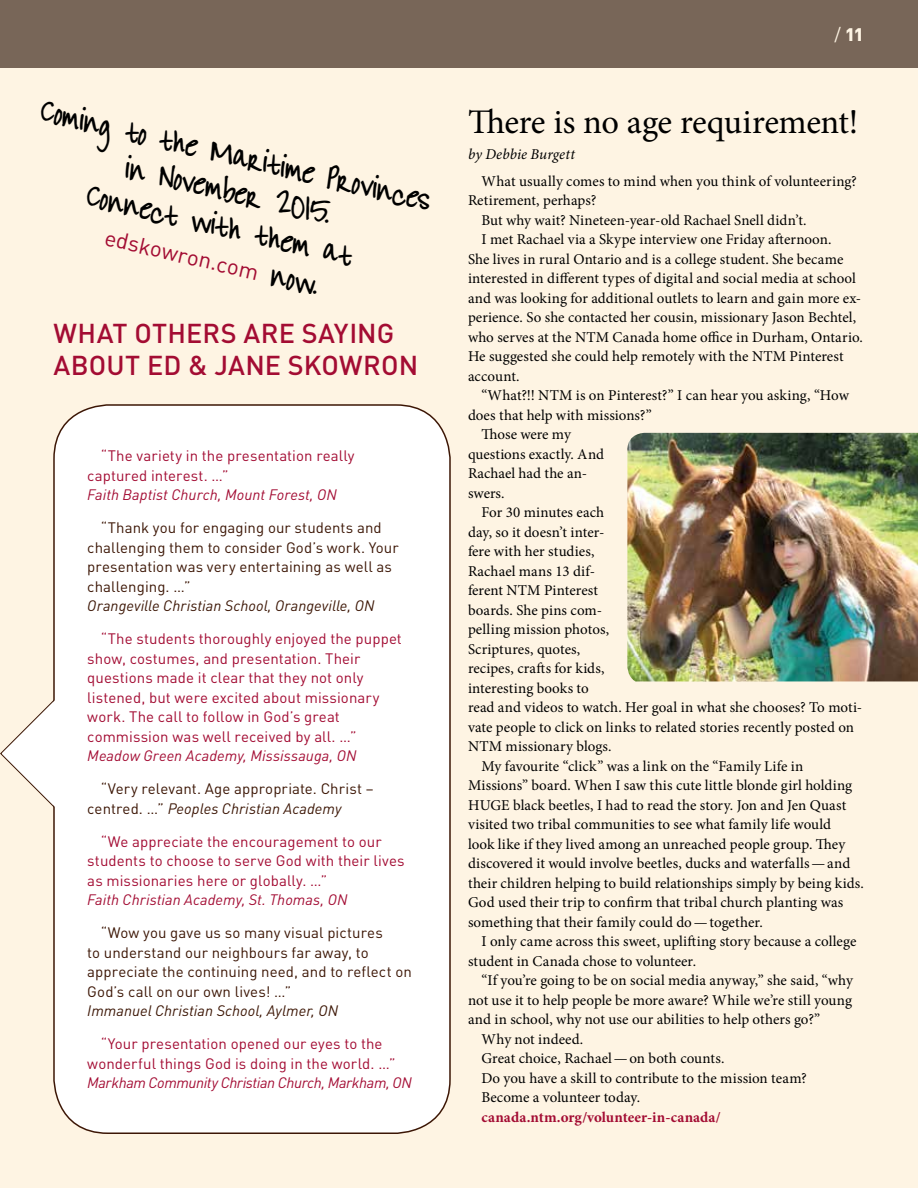
<style>
.page{position:relative;width:918px;height:1188px;background:#fef4e3}
.page>*{position:absolute;margin:0;border:0;box-sizing:border-box;transform-origin:0 0}
.t1{font:34.5px "Minion Pro";letter-spacing:-.015em;color:#000}
.t2{font:500 27px/32.4px "DIN Pro";letter-spacing:.005em;color:#a30c33}
.t3{font:22.5px/36px "Pea Alicia";color:#000;text-align:center}
.t4{font:22.5px "DIN Pro";color:#a30c33}
.t5{font:900 18px "DIN Pro";color:#fef4e3}
.t6{font:18px "DIN Pro";color:#c7911b}
.t7{font:15px "Minion Pro";letter-spacing:.005em;color:#000}
.t8{font:15px/19.5px "DIN Pro";letter-spacing:.005em;color:#a30c33}
.t9{font:15px/19.5px "DIN Pro";letter-spacing:.005em;color:#3c1605}
.t10{font:italic 15px "DIN Pro";color:#a30c33}
.t11{font:italic 15px "DIN Pro";letter-spacing:.005em;color:#3c1605}
.t12{font:italic 15px "DIN Pro";letter-spacing:-.025em;color:#a30c33}
.t13{font:700 15px "Minion Pro";letter-spacing:.005em;color:#a30c33}
.t14{font:italic 15px "Minion Pro";letter-spacing:.005em;color:#000}
.s1{font-family:"Pea Alicia";color:#000}
.s2{font-style:italic}
.s3{font-weight:400}
.s4{color:#c7911b}
</style>
<div class="page">
<div style="left:54px;top:405px;width:396px;height:728px;background:#fff;border-radius:54px"></div>
<div style="left:0;top:0;width:918px;height:68px;background:#786658"></div>
<img style="left:627px;top:433px;width:291px;height:248px">
<svg style="left:0;top:678px;width:55px;height:151px"></svg>
<h3 class="t3" style="left:45px;top:94px;width:401px;rotate:13deg">Coming to the Maritime Provinces in November 2015.<br>Connect with them at</h3>
<h3 class="t4" style="left:109px;top:220px;width:220px;rotate:13deg">edskowron.com <span class="s1">now.</span></h3>
<h2 class="t2" style="left:53px;top:314px;width:366px">WHAT OTHERS ARE SAYING<br>ABOUT ED &amp; JANE SKOWRON</h2>
<p class="t8" style="left:87px;top:445px;width:269px;text-indent:14px">“The variety in the presentation really captured interest. …”</p>
<p class="t10" style="left:87px;top:483px;width:251px">Faith Baptist Church, Mount Forest, ON</p>
<p class="t9" style="left:87px;top:517px;width:313px;text-indent:14px">“Thank you for engaging our students and challenging them to consider God’s work. Your presentation was very entertaining as well as challenging. …”</p>
<p class="t11" style="left:87px;top:594px;width:289px">Orangeville Christian School, Orangeville, ON</p>
<p class="t8" style="left:87px;top:628px;width:316px;text-indent:14px">“The students thoroughly enjoyed the puppet show, costumes, and presentation. Their questions made it clear that they not only listened, but were excited about missionary work. The call to follow in God’s great commission was well received by all. …”</p>
<p class="t10" style="left:87px;top:744px;width:271px">Meadow Green Academy, Mississauga, ON</p>
<p class="t9" style="left:87px;top:778px;width:288px;text-indent:14px">“Very relevant. Age appropriate. Christ – centred. …” <span class="s2">Peoples Christian Academy</span></p>
<p class="t8" style="left:87px;top:830px;width:319px;text-indent:14px">“We appreciate the encouragement to our students to choose to serve God with their lives as missionaries here or globally. …”</p>
<p class="t10" style="left:87px;top:888px;width:262px">Faith Christian Academy, St. Thomas, ON</p>
<p class="t9" style="left:87px;top:922px;width:326px;text-indent:14px">“Wow you gave us so many visual pictures<br>to understand our neighbours far away, to appreciate the continuing need, and to reflect on God’s call on our own lives! …”</p>
<p class="t11" style="left:87px;top:999px;width:253px">Immanuel Christian School, Aylmer, ON</p>
<p class="t8" style="left:87px;top:1033px;width:310px;text-align:center">“Your presentation opened our eyes to the wonderful things God is doing in the world. …”</p>
<p class="t12" style="left:87px;top:1071px;width:326px">Markham Community Christian Church, Markham, ON</p>
<p class="t5" style="left:834px;top:19px;width:31px"><span class="s3">/</span> 1 1<span class="s4">3</span></p>
<p class="t6" style="left:843px;top:20px;width:8px">/</p>
<h1 class="t1" style="left:468px;top:99px;width:392px">There is no age requirement!</h1>
<p class="t14" style="left:468px;top:144px;width:108px">by Debbie Burgett</p>
<p class="t7" style="left:482px;top:171px;width:377px">What usually comes to mind when you think of volunteering?</p>
<p class="t7" style="left:468px;top:190px;width:130px">Retirement, perhaps?</p>
<p class="t7" style="left:482px;top:210px;width:327px">But why wait? Nineteen-year-old Rachael Snell didn’t.</p>
<p class="t7" style="left:482px;top:229px;width:351px">I met Rachael via a Skype interview one Friday afternoon.</p>
<p class="t7" style="left:468px;top:249px;width:377px">She lives in rural Ontario and is a college student. She became</p>
<p class="t7" style="left:468px;top:268px;width:389px">interested in different types of digital and social media at school</p>
<p class="t7" style="left:468px;top:288px;width:395px">and was looking for additional outlets to learn and gain more ex-</p>
<p class="t7" style="left:468px;top:307px;width:390px">perience. So she contacted her cousin, missionary Jason Bechtel,</p>
<p class="t7" style="left:468px;top:327px;width:396px">who serves at the NTM Canada home office in Durham, Ontario.</p>
<p class="t7" style="left:468px;top:346px;width:377px">He suggested she could help remotely with the NTM Pinterest</p>
<p class="t7" style="left:468px;top:366px;width:53px">account.</p>
<p class="t7" style="left:482px;top:385px;width:369px">“What?!! NTM is on Pinterest?” I can hear you asking, “How</p>
<p class="t7" style="left:468px;top:405px;width:185px">does that help with missions?”</p>
<p class="t7" style="left:482px;top:424px;width:91px">Those were my</p>
<p class="t7" style="left:468px;top:444px;width:137px">questions exactly. And</p>
<p class="t7" style="left:468px;top:463px;width:121px">Rachael had the an-</p>
<p class="t7" style="left:468px;top:483px;width:38px">swers.</p>
<p class="t7" style="left:482px;top:502px;width:124px">For 30 minutes each</p>
<p class="t7" style="left:468px;top:522px;width:138px">day, so it doesn’t inter-</p>
<p class="t7" style="left:468px;top:541px;width:128px">fere with her studies,</p>
<p class="t7" style="left:468px;top:561px;width:129px">Rachael mans 13 dif-</p>
<p class="t7" style="left:468px;top:580px;width:132px">ferent NTM Pinterest</p>
<p class="t7" style="left:468px;top:600px;width:136px">boards. She pins com-</p>
<p class="t7" style="left:468px;top:619px;width:143px">pelling mission photos,</p>
<p class="t7" style="left:468px;top:639px;width:114px">Scriptures, quotes,</p>
<p class="t7" style="left:468px;top:658px;width:138px">recipes, crafts for kids,</p>
<p class="t7" style="left:468px;top:678px;width:122px">interesting books to</p>
<p class="t7" style="left:468px;top:697px;width:396px">read and videos to watch. Her goal in what she chooses? To moti-</p>
<p class="t7" style="left:468px;top:717px;width:388px">vate people to click on links to related stories recently posted on</p>
<p class="t7" style="left:468px;top:736px;width:145px">NTM missionary blogs.</p>
<p class="t7" style="left:482px;top:756px;width:323px">My favourite “click” was a link on the “Family Life in</p>
<p class="t7" style="left:468px;top:775px;width:386px">Missions” board. When I saw this cute little blonde girl holding</p>
<p class="t7" style="left:468px;top:795px;width:380px">HUGE black beetles, I had to read the story. Jon and Jen Quast</p>
<p class="t7" style="left:468px;top:814px;width:365px">visited two tribal communities to see what family life would</p>
<p class="t7" style="left:468px;top:834px;width:379px">look like if they lived among an unreached people group. They</p>
<p class="t7" style="left:468px;top:853px;width:384px">discovered it would involve beetles, ducks and waterfalls—and</p>
<p class="t7" style="left:468px;top:873px;width:398px">their children helping to build relationships simply by being kids.</p>
<p class="t7" style="left:468px;top:892px;width:377px">God used their trip to confirm that tribal church planting was</p>
<p class="t7" style="left:468px;top:912px;width:296px">something that their family could do—together.</p>
<p class="t7" style="left:482px;top:931px;width:376px">I only came across this sweet, uplifting story because a college</p>
<p class="t7" style="left:468px;top:951px;width:230px">student in Canada chose to volunteer.</p>
<p class="t7" style="left:482px;top:970px;width:373px">“If you’re going to be on social media anyway,” she said, “why</p>
<p class="t7" style="left:468px;top:990px;width:386px">not use it to help people be more aware? While we’re still young</p>
<p class="t7" style="left:468px;top:1009px;width:354px">and in school, why not use our abilities to help others go?”</p>
<p class="t7" style="left:482px;top:1029px;width:103px">Why not indeed.</p>
<p class="t7" style="left:482px;top:1048px;width:245px">Great choice, Rachael—on both counts.</p>
<p class="t7" style="left:482px;top:1068px;width:327px">Do you have a skill to contribute to the mission team?</p>
<p class="t7" style="left:482px;top:1087px;width:160px">Become a volunteer today.</p>
<p class="t13" style="left:482px;top:1106px;width:241px">canada.ntm.org/volunteer-in-canada/</p>
</div>
